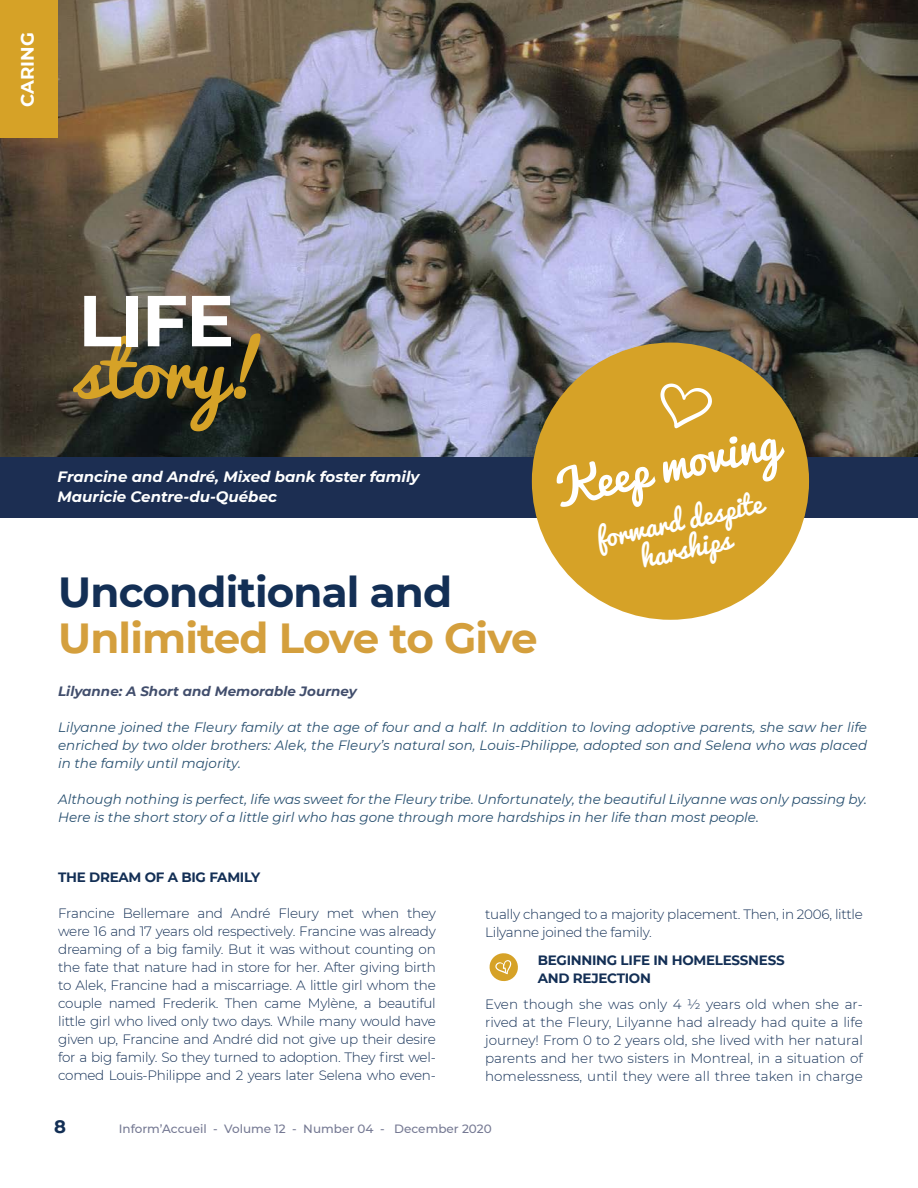
<style>
.page{position:relative;width:918px;height:1188px;background:#fff}
.page>*{position:absolute;margin:0;border:0;box-sizing:border-box;transform-origin:0 0}
.t1{font:72px "Pacifico";color:#d6a227}
.t2{font:700 72px "Montserrat";color:#fff}
.t3{font:45px "Pacifico";color:#fff}
.t4{font:700 42px "Montserrat";letter-spacing:-.02em;color:#d49f3d}
.t5{font:700 42px "Montserrat";letter-spacing:-.02em;color:#132f55}
.t6{font:27px/28.5px "Pacifico";color:#fff;text-align:center}
.t7{font:700 18px "Montserrat";color:#fff}
.t8{font:700 18px "Montserrat";color:#132f55}
.t9{font:italic 700 15px/19.5px "Montserrat";color:#fff}
.t10{font:300 13.5px/18px "Montserrat";letter-spacing:-.02em;color:#132f55;text-align:justify}
.t11{font:italic 13.5px/18px "Montserrat";color:#003056;text-align:justify}
.t12{font:700 13.5px/18px "Montserrat";letter-spacing:-.02em;color:#132f55}
.t13{font:italic 700 13.5px "Montserrat";color:#1f2e52}
.t14{font:500 12px "Montserrat";color:#757993}
</style>
<div class="page">
<img style="left:0;top:0;width:918px;height:457px">
<div style="left:0;top:0;width:57px;height:137px;background:#d6a227"></div>
<div style="left:0;top:457px;width:918px;height:61px;background:#1c2e52"></div>
<div style="left:532px;top:343px;width:277px;height:277px;background:#d6a227;border-radius:50%"></div>
<svg style="left:660px;top:384px;width:52px;height:44px"></svg>
<svg style="left:489px;top:953px;width:29px;height:29px"></svg>
<h3 class="t7" style="left:14px;top:107px;width:76px;rotate:-90deg">CARING</h3>
<h1 class="t2" style="left:78px;top:269px;width:158px">LIFE</h1>
<h1 class="t1" style="left:73px;top:332px;width:195px">story!</h1>
<p class="t9" style="left:58px;top:466px;width:363px">Francine and André, Mixed bank foster family<br>Mauricie Centre-du-Québec</p>
<h3 class="t5" style="left:58px;top:561px;width:396px">Unconditional and</h3>
<h3 class="t4" style="left:58px;top:608px;width:481px">Unlimited Love to Give</h3>
<h2 class="t3" style="left:549px;top:467px;width:230px;rotate:-13deg">Keep moving</h2>
<h3 class="t6" style="left:594px;top:525px;width:171px;rotate:-12deg">forward despite harships</h3>
<p class="t13" style="left:58px;top:681px;width:300px">Lilyanne: A Short and Memorable Journey</p>
<p class="t11" style="left:58px;top:717px;width:810px">Lilyanne joined the Fleury family at the age of four and a half. In addition to loving adoptive parents, she saw her life enriched by two older brothers: Alek, the Fleury’s natural son, Louis-Philippe, adopted son and Selena who was placed in the family until majority.</p>
<p class="t11" style="left:58px;top:789px;width:811px">Although nothing is perfect, life was sweet for the Fleury tribe. Unfortunately, the beautiful Lilyanne was only passing by.<br>Here is the short story of a little girl who has gone through more hardships in her life than most people.</p>
<p class="t12" style="left:58px;top:868px;width:204px">THE DREAM OF A BIG FAMILY</p>
<p class="t10" style="left:58px;top:904px;width:379px">Francine Bellemare and André Fleury met when they were 16 and 17 years old respectively. Francine was already dreaming of a big family. But it was without counting on the fate that nature had in store for her. After giving birth to Alek, Francine had a miscarriage. A little girl whom the couple named Frederik. Then came Mylène, a beautiful little girl who lived only two days. While many would have given up, Francine and André did not give up their desire for a big family. So they turned to adoption. They first wel&shy;comed Louis-Philippe and 2 years later Selena who even-</p>
<p class="t10" style="left:485px;top:905px;width:379px">tually changed to a majority placement. Then, in 2006, little<br>Lilyanne joined the family.</p>
<p class="t12" style="left:538px;top:950px;width:248px">BEGINNING LIFE IN HOMELESSNESS<br>AND REJECTION</p>
<p class="t10" style="left:485px;top:995px;width:379px">Even though she was only 4 ½ years old when she ar&shy;rived at the Fleury, Lilyanne had already had quite a life journey! From 0 to 2 years old, she lived with her natural parents and her two sisters in Montreal, in a situation of homelessness, until they were all three taken in charge</p>
<h3 class="t8" style="left:54px;top:1114px;width:13px">8</h3>
<p class="t14" style="left:119px;top:1120px;width:374px">Inform’Accueil - Volume 12 - Number 04 - December 2020</p>
</div>
